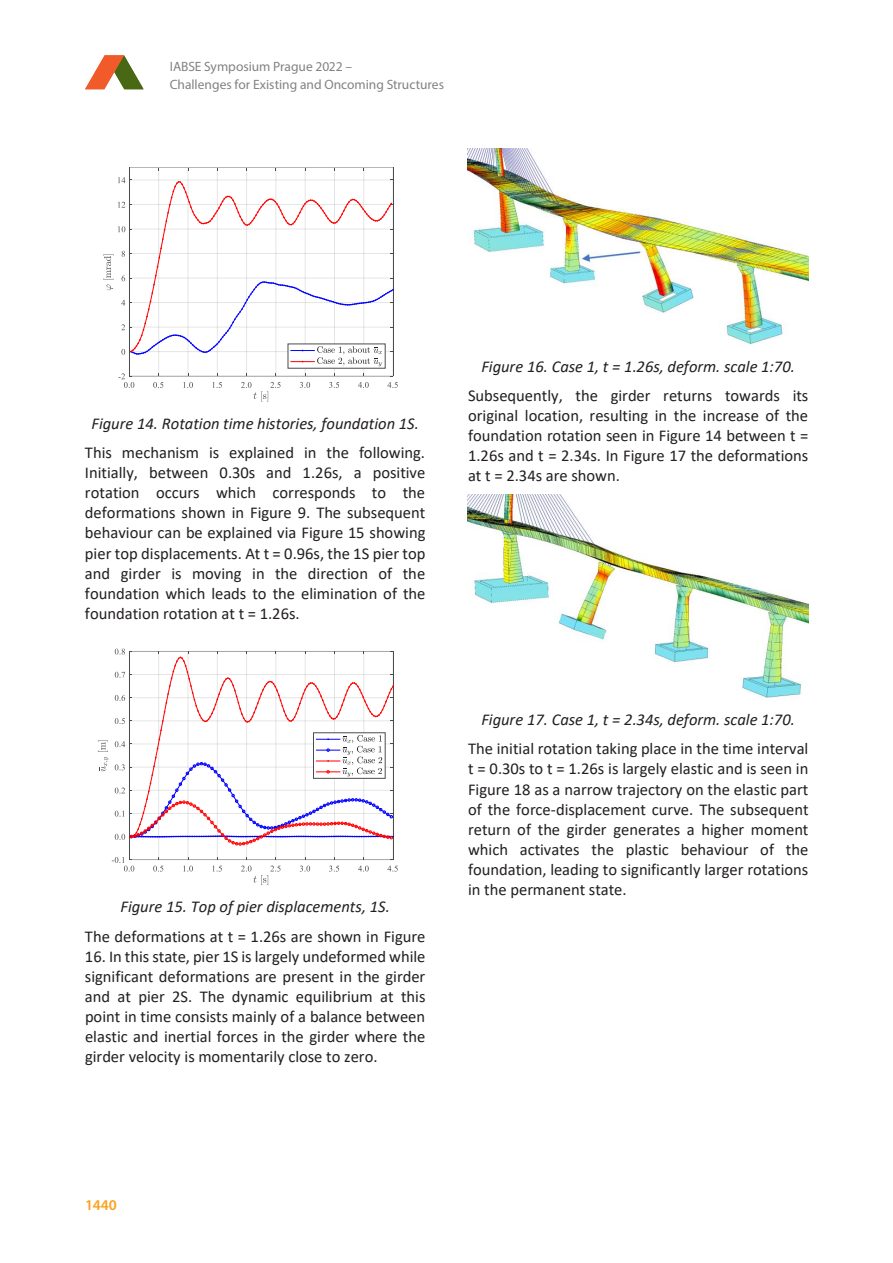
<style>
.page{position:relative;width:893px;height:1263px;background:#fff}
.page>*{position:absolute;margin:0;border:0;box-sizing:border-box;transform-origin:0 0}
.t1{font:16.5px/20.1px "Calibri";color:#231f20;text-align:justify}
.t2{font:italic 16.5px/29px "Calibri";color:#231f20;text-align:center}
.t3{font:600 15px "Myriad Pro";color:#f9a21c}
.t4{font:13.5px/18px "Myriad Pro";letter-spacing:-.005em;color:#808285}
.s1{font-style:normal}
.s2{font-style:italic}
</style>
<div class="page">
<hr style="left:158px;top:168px;width:1px;height:208px;background:#4b4c4d;opacity:.15">
<hr style="left:188px;top:168px;width:1px;height:208px;background:#4b4c4d;opacity:.15">
<hr style="left:217px;top:168px;width:1px;height:208px;background:#4b4c4d;opacity:.15">
<hr style="left:246px;top:168px;width:1px;height:208px;background:#4b4c4d;opacity:.15">
<hr style="left:276px;top:168px;width:1px;height:208px;background:#f5f5f5">
<hr style="left:305px;top:168px;width:1px;height:208px;background:#4b4c4d;opacity:.15">
<hr style="left:334px;top:168px;width:1px;height:208px;background:#4b4c4d;opacity:.15">
<hr style="left:364px;top:168px;width:1px;height:208px;background:#4b4c4d;opacity:.15">
<hr style="left:129px;top:376px;width:264px;height:1px;background:#4b4c4d">
<hr style="left:129px;top:168px;width:264px;height:1px;background:#4b4c4d">
<svg style="left:153px;top:382px;width:10px;height:6px"></svg>
<svg style="left:183px;top:382px;width:10px;height:6px"></svg>
<svg style="left:213px;top:382px;width:9px;height:6px"></svg>
<svg style="left:300px;top:382px;width:10px;height:6px"></svg>
<svg style="left:329px;top:382px;width:10px;height:6px"></svg>
<svg style="left:358px;top:382px;width:11px;height:6px"></svg>
<svg style="left:241px;top:382px;width:40px;height:19px"></svg>
<hr style="left:129px;top:168px;width:1px;height:208px;background:#4b4c4d">
<hr style="left:393px;top:168px;width:1px;height:208px;background:#4b4c4d">
<svg style="left:387px;top:373px;width:11px;height:15px"></svg>
<svg style="left:118px;top:373px;width:16px;height:15px"></svg>
<svg style="left:103px;top:177px;width:291px;height:189px"></svg>
<hr style="left:158px;top:651px;width:1px;height:209px;background:#eaeaea">
<hr style="left:188px;top:651px;width:1px;height:209px;background:#f2f2f2">
<hr style="left:217px;top:651px;width:1px;height:209px;background:#eaeaea">
<hr style="left:246px;top:651px;width:1px;height:209px;background:#e7e7e7">
<hr style="left:276px;top:651px;width:1px;height:209px;background:#f5f5f5">
<hr style="left:305px;top:651px;width:1px;height:209px;background:#ededed">
<hr style="left:334px;top:651px;width:1px;height:209px;background:#e4e5e5">
<hr style="left:364px;top:651px;width:1px;height:209px;background:#f7f7f8">
<hr style="left:129px;top:859px;width:264px;height:1px;background:#4b4c4d">
<svg style="left:153px;top:857px;width:10px;height:14px"></svg>
<svg style="left:183px;top:857px;width:10px;height:14px"></svg>
<svg style="left:213px;top:857px;width:9px;height:14px"></svg>
<svg style="left:300px;top:857px;width:10px;height:14px"></svg>
<svg style="left:329px;top:857px;width:10px;height:14px"></svg>
<svg style="left:358px;top:857px;width:11px;height:14px"></svg>
<svg style="left:241px;top:857px;width:40px;height:28px"></svg>
<hr style="left:129px;top:651px;width:1px;height:209px;background:#4b4c4d">
<hr style="left:393px;top:651px;width:1px;height:209px;background:#4b4c4d">
<svg style="left:387px;top:857px;width:11px;height:14px"></svg>
<svg style="left:112px;top:857px;width:22px;height:14px"></svg>
<svg style="left:98px;top:740px;width:10px;height:31px"></svg>
<svg style="left:115px;top:649px;width:279px;height:196px"></svg>
<div style="left:313px;top:732px;width:72px;height:46px;border:1px solid #4b4c4d"></div>
<img style="left:468px;top:149px;width:340px;height:195px">
<img style="left:468px;top:495px;width:340px;height:203px">
<svg style="left:85px;top:55px;width:59px;height:34px"></svg>
<p class="t4" style="left:170px;top:58px;width:276px">IABSE Symposium Prague 2022 –<br>Challenges for Existing and Oncoming Structures</p>
<p class="t2" style="left:85px;top:408px;width:342px">Figure 14. Rotation time histories, foundation 1S.<br><span class="s1">This mechanism is explained in the following.</span></p>
<p class="t1" style="left:85px;top:462px;width:342px">Initially, between 0.30s and 1.26s, a positive rotation occurs which corresponds to the deformations shown in Figure 9. The subsequent behaviour can be explained via Figure 15 showing pier top displacements. At t = 0.96s, the 1S pier top and girder is moving in the direction of the foundation which leads to the elimination of the foundation rotation at t = 1.26s.</p>
<p class="t1" style="left:85px;top:892px;width:342px;line-height:29.2px;text-align:center"><span class="s2">Figure 15. Top of pier displacements, 1S.<br></span>The deformations at t = 1.26s are shown in Figure</p>
<p class="t1" style="left:85px;top:946px;width:342px">16. In this state, pier 1S is largely undeformed while significant deformations are present in the girder and at pier 2S. The dynamic equilibrium at this point in time consists mainly of a balance between elastic and inertial forces in the girder where the girder velocity is momentarily close to zero.</p>
<p class="t2" style="left:468px;top:351px;width:342px">Figure 16. Case 1, t = 1.26s, deform. scale 1:70.<br><span class="s1">Subsequently, the girder returns towards its</span></p>
<p class="t1" style="left:468px;top:405px;width:342px">original location, resulting in the increase of the foundation rotation seen in Figure 14 between t = 1.26s and t = 2.34s. In Figure 17 the deformations at t = 2.34s are shown.</p>
<p class="t1" style="left:468px;top:705px;width:342px;line-height:29.1px;text-align:center"><span class="s2">Figure 17. Case 1, t = 2.34s, deform. scale 1:70.<br></span>The initial rotation taking place in the time interval</p>
<p class="t1" style="left:468px;top:758px;width:342px">t = 0.30s to t = 1.26s is largely elastic and is seen in Figure 18 as a narrow trajectory on the elastic part of the force-displacement curve. The subsequent return of the girder generates a higher moment which activates the plastic behaviour of the foundation, leading to significantly larger rotations in the permanent state.</p>
<p class="t3" style="left:85px;top:1196px;width:33px">1440</p>
</div>
